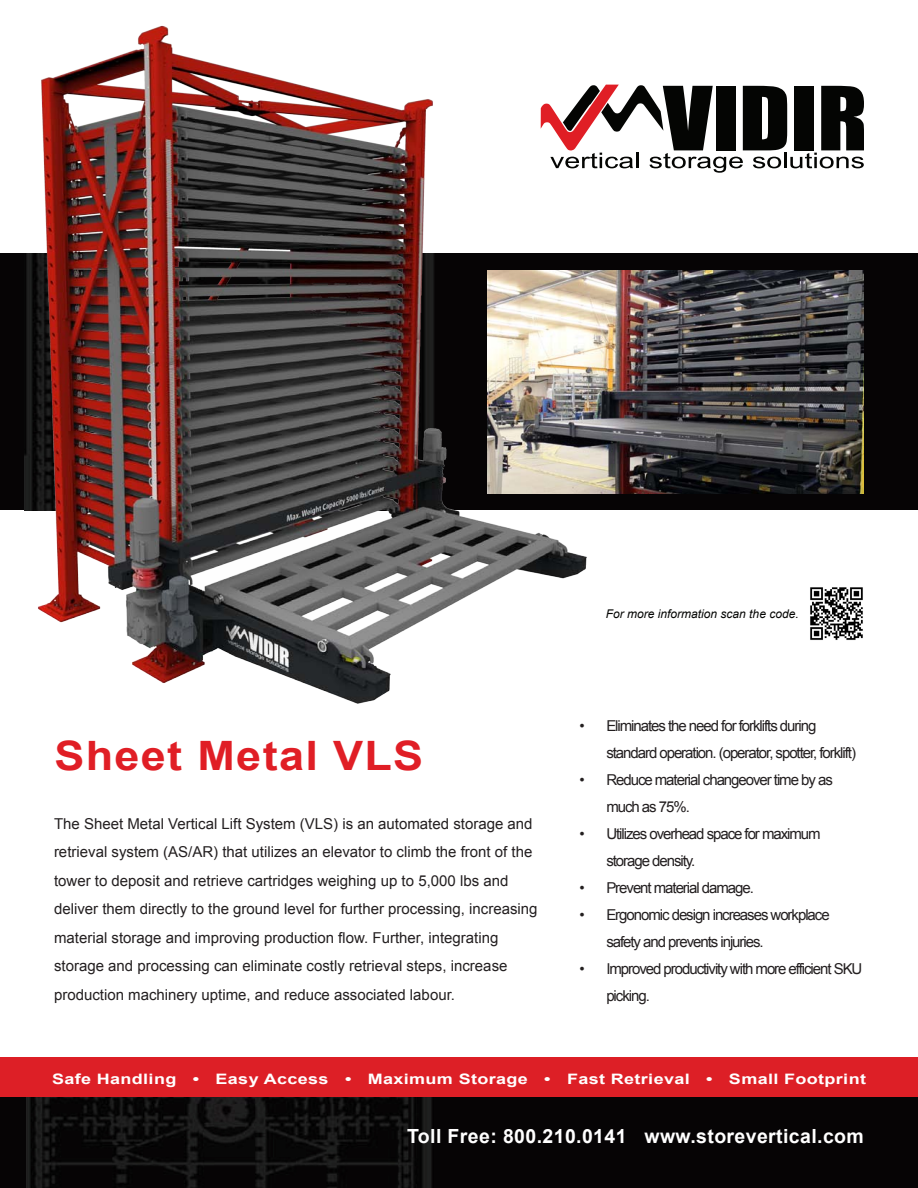
<style>
.page{position:relative;width:918px;height:1188px;background:#fff}
.page>*{position:absolute;margin:0;border:0;box-sizing:border-box;transform-origin:0 0}
.Headline{font:700 40.5px "Arial";letter-spacing:.03em;color:#e01e25;scale:1.11 1}
.t1{font:700 19.5px "Arial";letter-spacing:.02em;color:#fff}
.t2{font:15px/28.5px "Arial";color:#231f20}
.t3{font:15px/27px "Arial";letter-spacing:-.07em;color:#231f20}
.t4{font:700 14.4px "Arial";letter-spacing:.02em;color:#fff;scale:1.25 1}
.t5{font:italic 12px "Arial";color:#040503}
</style>
<div class="page">
<div style="left:0;top:254px;width:918px;height:256px;background:#060405"></div>
<div style="left:0;top:1097px;width:918px;height:91px;background:#060405"></div>
<img style="left:26px;top:1098px;width:406px;height:90px">
<svg style="left:601px;top:85px;width:263px;height:88px"></svg>
<div style="left:0;top:1058px;width:918px;height:39px;background:#dd1f26"></div>
<img style="left:810px;top:587px;width:53px;height:53px">
<img style="left:601px;top:270px;width:263px;height:224px">
<img style="left:18px;top:25px;width:583px;height:679px">
<p class="Headline" style="left:54px;top:729px;width:334px">Sheet Metal VLS</p>
<p class="t2" style="left:54px;top:809px;width:485px">The Sheet Metal Vertical Lift System (VLS) is an automated storage and retrieval system (AS/AR) that utilizes an elevator to climb the front of the tower to deposit and retrieve cartridges weighing up to 5,000 lbs and deliver them directly to the ground level for further processing, increasing material storage and improving production flow. Further, integrating storage and processing can eliminate costly retrieval steps, increase production machinery uptime, and reduce associated labour.</p>
<p class="t5" style="left:606px;top:606px;width:194px">For more information scan the code.</p>
<p class="t3" style="left:606px;top:712px;width:251px;text-indent:-27px">• Eliminates the need for forklifts during standard operation. (operator, spotter, forklift)</p>
<p class="t3" style="left:606px;top:766px;width:228px;text-indent:-27px">• Reduce material changeover time by as much as 75%.</p>
<p class="t3" style="left:606px;top:820px;width:216px;text-indent:-27px">• Utilizes overhead space for maximum storage density.</p>
<p class="t3" style="left:579px;top:874px;width:176px">• Prevent material damage.</p>
<p class="t3" style="left:606px;top:901px;width:225px;text-indent:-27px">• Ergonomic design increases workplace safety and prevents injuries.</p>
<p class="t3" style="left:606px;top:955px;width:258px;text-indent:-27px">• Improved productivity with more efficient SKU picking.</p>
<p class="t4" style="left:52px;top:1069px;width:653px">Safe Handling • Easy Access • Maximum Storage • Fast Retrieval • Small Footprint</p>
<h2 class="t1" style="left:407px;top:1123px;width:458px">Toll Free: 800.210.0141 www.storevertical.com</h2>
</div>
